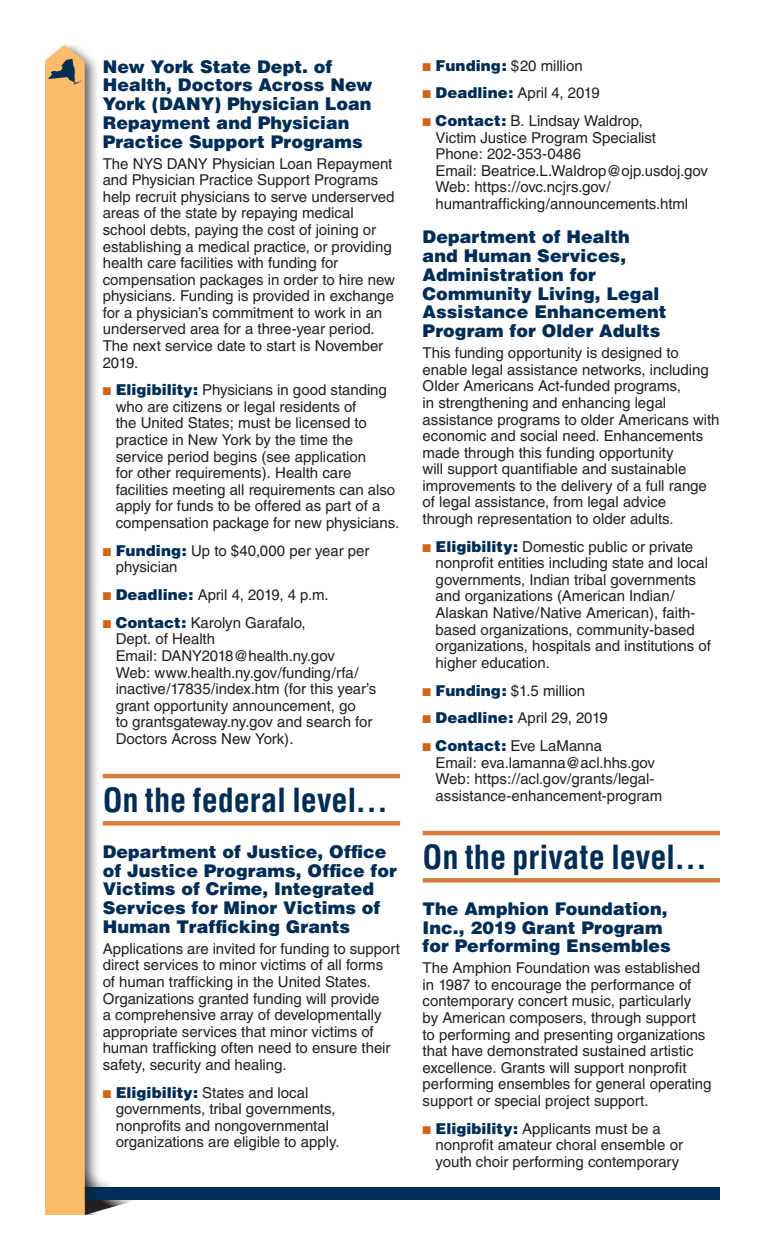
<style>
.page{position:relative;width:765px;height:1260px;background:#fff}
.page>*{position:absolute;margin:0;border:0;box-sizing:border-box;transform-origin:0 0}
.t1{font:700 condensed 32.5px "Helvetica";color:#002d55}
.t2{font:900 17.5px/18.8px "Helvetica";letter-spacing:.005em;color:#002d55}
.t3{font:15px/16.5px "Helvetica";letter-spacing:-.005em;color:#231f20}
.s1{color:#d06419}
.s2{font-weight:900;color:#002d55}
</style>
<div class="page">
<svg style="left:99px;top:1178px;width:35px;height:33px"></svg>
<div style="left:59px;top:1187px;width:661px;height:13px;background:#002d55"></div>
<div style="left:45px;top:45px;width:54px;height:1170px;background:#231f20;opacity:.75"></div>
<div style="left:45px;top:45px;width:40px;height:1170px;background:#fcbc6b"></div>
<svg style="left:64px;top:59px;width:9px;height:4px"></svg>
<hr style="left:103px;top:774px;width:297px;height:4px;background:#d97d3e">
<div style="left:103px;top:821px;width:297px;height:5px;background:#d97d3e"></div>
<hr style="left:423px;top:831px;width:297px;height:4px;background:#d97d3e">
<div style="left:423px;top:878px;width:297px;height:5px;background:#d97d3e"></div>
<p class="t2" style="left:103px;top:57px;width:271px">New York State Dept. of<br>Health, Doctors Across New<br>York (DANY) Physician Loan<br>Repayment and Physician<br>Practice Support Programs</p>
<p class="t3" style="left:103px;top:155px;width:294px">The NYS DANY Physician Loan Repayment and Physician Practice Support Programs help recruit physicians to serve underserved areas of the state by repaying medical school debts, paying the cost of joining or establishing a medical practice, or providing health care facilities with funding for compensation packages in order to hire new physicians. Funding is provided in exchange for a physician’s commitment to work in an underserved area for a three-year period.<br>The next service date to start is November 2019.</p>
<p class="t3" style="left:116px;top:382px;width:285px;text-indent:-13px"><span class="s1">■</span> <span class="s2">Eligibility:</span> Physicians in good standing who are citizens or legal residents of<br>the United States; must be licensed to practice in New York by the time the service period begins (see application<br>for other requirements). Health care facilities meeting all requirements can also apply for funds to be offered as part of a compensation package for new physicians.</p>
<p class="t3" style="left:116px;top:542px;width:255px;text-indent:-13px"><span class="s1">■</span> <span class="s2">Funding:</span> Up to $40,000 per year per physician</p>
<p class="t3" style="left:103px;top:587px;width:227px"><span class="s1">■</span> <span class="s2">Deadline:</span> April 4, 2019, 4 p.m.</p>
<p class="t3" style="left:116px;top:614px;width:262px;text-indent:-13px"><span class="s1">■</span> <span class="s2">Contact:</span> Karolyn Garafalo,<br>Dept. of Health<br>Email: DANY2018@health.ny.gov<br>Web: www.health.ny.gov/funding/rfa/ inactive/17835/index.htm (for this year’s grant opportunity announcement, go<br>to grantsgateway.ny.gov and search for Doctors Across New York).</p>
<h1 class="t1" style="left:103px;top:780px;width:287px">On the federal level…</h1>
<p class="t2" style="left:103px;top:842px;width:296px">Department of Justice, Office of Justice Programs, Office for<br>Victims of Crime, Integrated<br>Services for Minor Victims of<br>Human Trafficking Grants</p>
<p class="t3" style="left:103px;top:940px;width:299px">Applications are invited for funding to support direct services to minor victims of all forms<br>of human trafficking in the United States.<br>Organizations granted funding will provide<br>a comprehensive array of developmentally appropriate services that minor victims of human trafficking often need to ensure their safety, security and healing.</p>
<p class="t3" style="left:116px;top:1084px;width:225px;text-indent:-13px"><span class="s1">■</span> <span class="s2">Eligibility:</span> States and local governments, tribal governments, nonprofits and nongovernmental organizations are eligible to apply.</p>
<p class="t3" style="left:423px;top:57px;width:162px"><span class="s1">■</span> <span class="s2">Funding:</span> $20 million</p>
<p class="t3" style="left:423px;top:85px;width:179px"><span class="s1">■</span> <span class="s2">Deadline:</span> April 4, 2019</p>
<p class="t3" style="left:436px;top:113px;width:274px;text-indent:-13px"><span class="s1">■</span> <span class="s2">Contact:</span> B. Lindsay Waldrop,<br>Victim Justice Program Specialist<br>Phone: 202-353-0486<br>Email: Beatrice.L.Waldrop@ojp.usdoj.gov Web: https://ovc.ncjrs.gov/ humantrafficking/announcements.html</p>
<p class="t2" style="left:423px;top:227px;width:245px">Department of Health and Human Services,<br>Administration for<br>Community Living, Legal<br>Assistance Enhancement<br>Program for Older Adults</p>
<p class="t3" style="left:423px;top:345px;width:298px">This funding opportunity is designed to enable legal assistance networks, including Older Americans Act-funded programs,<br>in strengthening and enhancing legal assistance programs to older Americans with economic and social need. Enhancements made through this funding opportunity<br>will support quantifiable and sustainable improvements to the delivery of a full range of legal assistance, from legal advice through representation to older adults.</p>
<p class="t3" style="left:436px;top:538px;width:277px;text-indent:-13px"><span class="s1">■</span> <span class="s2">Eligibility:</span> Domestic public or private nonprofit entities including state and local governments, Indian tribal governments and organizations (American Indian/ Alaskan Native/Native American), faith&shy;based organizations, community-based organizations, hospitals and institutions of higher education.</p>
<p class="t3" style="left:423px;top:682px;width:164px"><span class="s1">■</span> <span class="s2">Funding:</span> $1.5 million</p>
<p class="t3" style="left:423px;top:710px;width:187px"><span class="s1">■</span> <span class="s2">Deadline:</span> April 29, 2019</p>
<p class="t3" style="left:436px;top:738px;width:228px;text-indent:-13px"><span class="s1">■</span> <span class="s2">Contact:</span> Eve LaManna<br>Email: eva.lamanna@acl.hhs.gov<br>Web: https://acl.gov/grants/legal&shy;assistance-enhancement-program</p>
<h1 class="t1" style="left:423px;top:837px;width:286px">On the private level…</h1>
<p class="t2" style="left:423px;top:899px;width:250px">The Amphion Foundation,<br>Inc., 2019 Grant Program for Performing Ensembles</p>
<p class="t3" style="left:423px;top:960px;width:290px">The Amphion Foundation was established in 1987 to encourage the performance of contemporary concert music, particularly<br>by American composers, through support to performing and presenting organizations that have demonstrated sustained artistic excellence. Grants will support nonprofit performing ensembles for general operating support or special project support.</p>
<p class="t3" style="left:436px;top:1120px;width:249px;text-indent:-13px"><span class="s1">■</span> <span class="s2">Eligibility:</span> Applicants must be a nonprofit amateur choral ensemble or youth choir performing contemporary</p>
</div>
